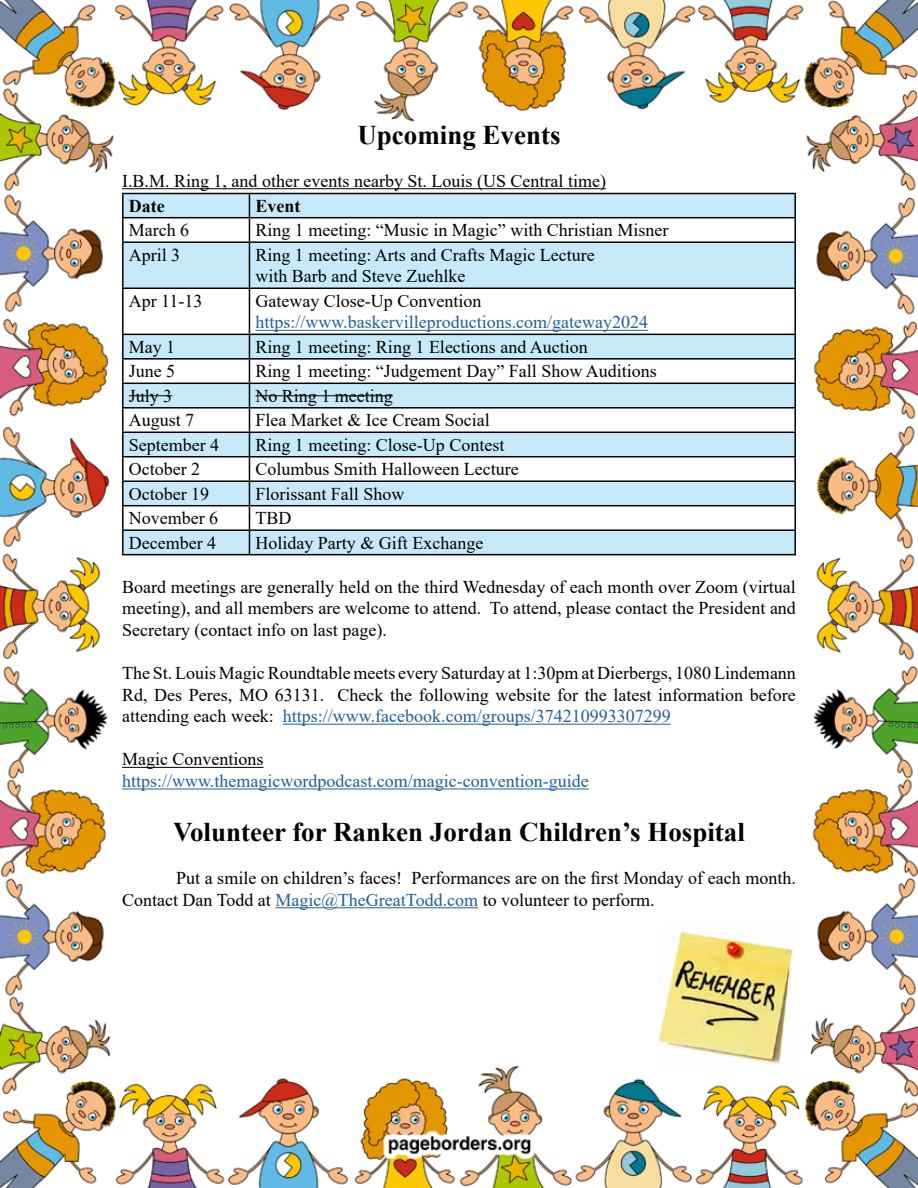
<style>
.page{position:relative;width:918px;height:1188px;background:#fff}
.page>*{position:absolute;margin:0;border:0;box-sizing:border-box;transform-origin:0 0}
.t1{font:700 27px "Times New Roman";color:#000}
.t2{font:18px/21.6px "Times New Roman";color:#000}
.t3{font:18px "Times New Roman";color:#215e9e}
.t4{font:700 18px "Times New Roman";color:#000}
.s1{color:#215e9e}
</style>
<div class="page">
<img style="left:0;top:0;width:918px;height:1188px">
<hr style="left:122px;top:188px;width:484px;height:1px;background:#000">
<hr style="left:283px;top:724px;width:388px;height:1px;background:#215e9e">
<hr style="left:122px;top:767px;width:142px;height:1px;background:#000">
<hr style="left:122px;top:789px;width:467px;height:1px;background:#215e9e">
<hr style="left:275px;top:907px;width:203px;height:1px;background:#215e9e">
<svg style="left:123px;top:194px;width:672px;height:360px;fill:#c7eafb"></svg>
<hr style="left:122px;top:193px;width:127px;height:1px;background:#000">
<hr style="left:122px;top:194px;width:2px;height:23px;background:#000">
<hr style="left:249px;top:193px;width:547px;height:1px;background:#000">
<hr style="left:794px;top:194px;width:2px;height:23px;background:#000">
<hr style="left:122px;top:217px;width:127px;height:1px;background:#000">
<hr style="left:122px;top:218px;width:2px;height:23px;background:#000">
<hr style="left:249px;top:217px;width:547px;height:1px;background:#000">
<svg style="left:249px;top:194px;width:1px;height:47px"></svg>
<hr style="left:794px;top:218px;width:2px;height:23px;background:#000">
<hr style="left:122px;top:241px;width:127px;height:2px;background:#000">
<hr style="left:122px;top:243px;width:2px;height:45px;background:#000">
<hr style="left:249px;top:241px;width:547px;height:2px;background:#000">
<hr style="left:249px;top:243px;width:1px;height:45px;background:#000">
<hr style="left:794px;top:243px;width:2px;height:45px;background:#000">
<hr style="left:122px;top:288px;width:127px;height:1px;background:#000">
<hr style="left:122px;top:289px;width:2px;height:45px;background:#000">
<hr style="left:249px;top:288px;width:547px;height:1px;background:#000">
<hr style="left:249px;top:289px;width:1px;height:45px;background:#000">
<hr style="left:794px;top:289px;width:2px;height:45px;background:#000">
<hr style="left:122px;top:334px;width:127px;height:1px;background:#000">
<hr style="left:122px;top:335px;width:2px;height:23px;background:#000">
<hr style="left:249px;top:334px;width:547px;height:1px;background:#000">
<hr style="left:794px;top:335px;width:2px;height:23px;background:#000">
<hr style="left:122px;top:358px;width:127px;height:2px;background:#000">
<hr style="left:122px;top:360px;width:2px;height:23px;background:#000">
<hr style="left:249px;top:358px;width:547px;height:2px;background:#000">
<hr style="left:794px;top:360px;width:2px;height:23px;background:#000">
<hr style="left:122px;top:383px;width:127px;height:1px;background:#000">
<hr style="left:122px;top:384px;width:2px;height:23px;background:#000">
<hr style="left:249px;top:383px;width:547px;height:1px;background:#000">
<hr style="left:794px;top:384px;width:2px;height:23px;background:#000">
<hr style="left:122px;top:407px;width:127px;height:2px;background:#000">
<hr style="left:122px;top:409px;width:2px;height:23px;background:#000">
<hr style="left:249px;top:407px;width:547px;height:2px;background:#000">
<hr style="left:794px;top:409px;width:2px;height:23px;background:#000">
<hr style="left:122px;top:432px;width:127px;height:1px;background:#000">
<hr style="left:122px;top:433px;width:2px;height:23px;background:#000">
<hr style="left:249px;top:432px;width:547px;height:1px;background:#000">
<hr style="left:794px;top:433px;width:2px;height:23px;background:#000">
<hr style="left:122px;top:456px;width:127px;height:1px;background:#000">
<hr style="left:122px;top:458px;width:2px;height:22px;background:#000">
<hr style="left:249px;top:456px;width:547px;height:1px;background:#000">
<hr style="left:794px;top:458px;width:2px;height:22px;background:#000">
<hr style="left:122px;top:480px;width:127px;height:2px;background:#000">
<hr style="left:122px;top:482px;width:2px;height:23px;background:#000">
<hr style="left:249px;top:480px;width:547px;height:2px;background:#000">
<hr style="left:794px;top:482px;width:2px;height:23px;background:#000">
<hr style="left:122px;top:505px;width:127px;height:1px;background:#000">
<hr style="left:122px;top:506px;width:2px;height:23px;background:#000">
<hr style="left:249px;top:505px;width:547px;height:1px;background:#000">
<hr style="left:794px;top:506px;width:2px;height:23px;background:#000">
<hr style="left:122px;top:529px;width:127px;height:2px;background:#000">
<hr style="left:122px;top:531px;width:2px;height:23px;background:#000">
<hr style="left:249px;top:529px;width:547px;height:2px;background:#000">
<svg style="left:249px;top:335px;width:1px;height:219px"></svg>
<hr style="left:794px;top:531px;width:2px;height:23px;background:#000">
<hr style="left:122px;top:554px;width:127px;height:1px;background:#000">
<hr style="left:249px;top:554px;width:547px;height:1px;background:#000">
<hr style="left:255px;top:330px;width:393px;height:1px;background:#215e9e">
<hr style="left:129px;top:395px;width:43px;height:1px;background:#000">
<hr style="left:255px;top:395px;width:138px;height:1px;background:#000">
<img style="left:657px;top:927px;width:142px;height:142px">
<h1 class="t1" style="left:357px;top:115px;width:205px">Upcoming Events</h1>
<p class="t2" style="left:122px;top:169px;width:485px">I.B.M. Ring 1, and other events nearby St. Louis (US Central time)</p>
<p class="t4" style="left:129px;top:193px;width:37px">Date</p>
<p class="t4" style="left:255px;top:193px;width:46px">Event</p>
<p class="t2" style="left:129px;top:219px;width:62px">March 6</p>
<p class="t2" style="left:255px;top:219px;width:414px">Ring 1 meeting: “Music in Magic” with Christian Misner</p>
<p class="t2" style="left:129px;top:243px;width:53px">April 3</p>
<p class="t2" style="left:255px;top:243px;width:341px">Ring 1 meeting: Arts and Crafts Magic Lecture with Barb and Steve Zuehlke</p>
<p class="t2" style="left:129px;top:289px;width:75px">Apr 11-13</p>
<p class="t2" style="left:255px;top:289px;width:227px">Gateway Close-Up Convention</p>
<p class="t3" style="left:255px;top:310px;width:394px">https://www.baskervilleproductions.com/gateway2024</p>
<p class="t2" style="left:129px;top:335px;width:48px">May 1</p>
<p class="t2" style="left:255px;top:335px;width:334px">Ring 1 meeting: Ring 1 Elections and Auction</p>
<p class="t2" style="left:129px;top:360px;width:48px">June 5</p>
<p class="t2" style="left:255px;top:360px;width:403px">Ring 1 meeting: “Judgement Day” Fall Show Auditions</p>
<p class="t2" style="left:129px;top:384px;width:45px">July 3</p>
<p class="t2" style="left:255px;top:384px;width:139px">No Ring 1 meeting</p>
<p class="t2" style="left:129px;top:409px;width:67px">August 7</p>
<p class="t2" style="left:255px;top:409px;width:236px">Flea Market &amp; Ice Cream Social</p>
<p class="t2" style="left:129px;top:433px;width:92px">September 4</p>
<p class="t2" style="left:255px;top:433px;width:251px">Ring 1 meeting: Close-Up Contest</p>
<p class="t2" style="left:129px;top:458px;width:73px">October 2</p>
<p class="t2" style="left:255px;top:458px;width:265px">Columbus Smith Halloween Lecture</p>
<p class="t2" style="left:129px;top:482px;width:82px">October 19</p>
<p class="t2" style="left:255px;top:482px;width:151px">Florissant Fall Show</p>
<p class="t2" style="left:129px;top:507px;width:91px">November 6</p>
<p class="t2" style="left:255px;top:507px;width:37px">TBD</p>
<p class="t2" style="left:129px;top:531px;width:89px">December 4</p>
<p class="t2" style="left:255px;top:531px;width:229px">Holiday Party &amp; Gift Exchange</p>
<p class="t2" style="left:122px;top:575px;width:675px;text-align:justify">Board meetings are generally held on the third Wednesday of each month over Zoom (virtual meeting), and all members are welcome to attend. To attend, please contact the President and Secretary (contact info on last page).</p>
<p class="t2" style="left:122px;top:662px;width:675px;text-align:justify">The St. Louis Magic Roundtable meets every Saturday at 1:30pm at Dierbergs, 1080 Lindemann Rd, Des Peres, MO 63131. Check the following website for the latest information before attending each week: <span class="s1">https://www.facebook.com/groups/374210993307299</span></p>
<p class="t2" style="left:122px;top:748px;width:143px">Magic Conventions</p>
<p class="t3" style="left:122px;top:768px;width:468px">https://www.themagicwordpodcast.com/magic-convention-guide</p>
<h1 class="t1" style="left:173px;top:813px;width:573px">Volunteer for Ranken Jordan Children’s Hospital</h1>
<p class="t2" style="left:122px;top:867px;width:675px;text-indent:54px">Put a smile on children’s faces! Performances are on the first Monday of each month.<br>Contact Dan Todd at <span class="s1">Magic@TheGreatTodd.com</span> to volunteer to perform.</p>
</div>
